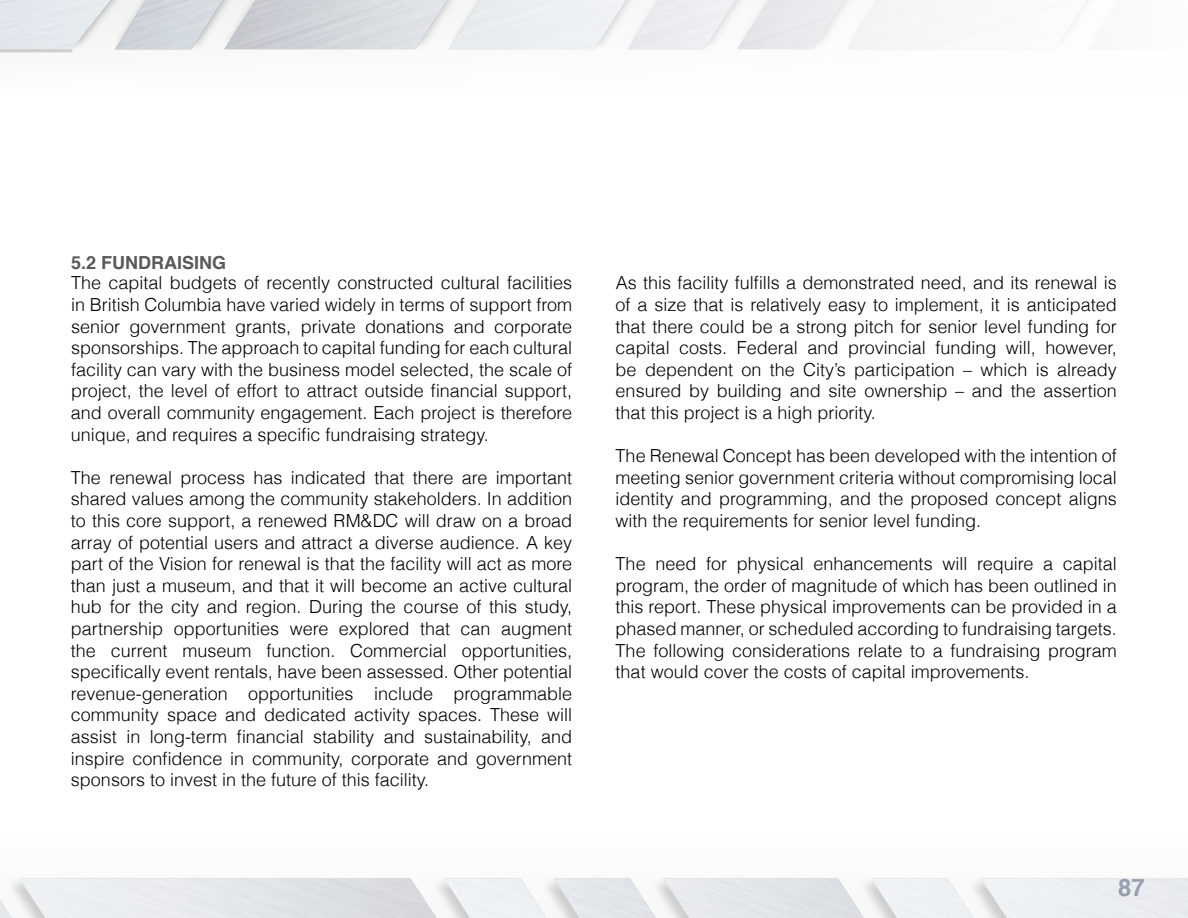
<style>
.page{position:relative;width:1188px;height:918px;background:#fff}
.page>*{position:absolute;margin:0;border:0;box-sizing:border-box;transform-origin:0 0}
.t1{font:700 24px "Helvetica";color:#96a0ad}
.t2{font:300 18px/21.6px "Helvetica";color:#000;text-align:justify}
.t3{font:700 18px "Helvetica";color:#58595b}
</style>
<div class="page">
<div style="left:0;top:0;width:127px;height:101px;background:#fafbfb"></div>
<div style="left:0;top:0;width:114px;height:102px;background:#fbfbfb"></div>
<img style="left:0;top:0;width:106px;height:53px">
<svg style="left:106px;top:0;width:961px;height:50px"></svg>
<svg style="left:0;top:878px;width:1188px;height:40px"></svg>
<div style="left:981px;top:879px;width:207px;height:39px;background:#eceff2"></div>
<p class="t3" style="left:71px;top:248px;width:157px">5.2 FUNDRAISING</p>
<p class="t2" style="left:71px;top:271px;width:503px">The capital budgets of recently constructed cultural facilities in British Columbia have varied widely in terms of support from senior government grants, private donations and corporate sponsorships. The approach to capital funding for each cultural facility can vary with the business model selected, the scale of project, the level of effort to attract outside financial support, and overall community engagement. Each project is therefore unique, and requires a specific fundraising strategy.</p>
<p class="t2" style="left:71px;top:466px;width:503px">The renewal process has indicated that there are important shared values among the community stakeholders. In addition to this core support, a renewed RM&amp;DC will draw on a broad array of potential users and attract a diverse audience. A key part of the Vision for renewal is that the facility will act as more than just a museum, and that it will become an active cultural hub for the city and region. During the course of this study, partnership opportunities were explored that can augment the current museum function. Commercial opportunities, specifically event rentals, have been assessed. Other potential revenue-generation opportunities include programmable community space and dedicated activity spaces. These will assist in long-term financial stability and sustainability, and inspire confidence in community, corporate and government sponsors to invest in the future of this facility.</p>
<p class="t2" style="left:616px;top:271px;width:503px">As this facility fulfills a demonstrated need, and its renewal is of a size that is relatively easy to implement, it is anticipated that there could be a strong pitch for senior level funding for capital costs. Federal and provincial funding will, however, be dependent on the City’s participation – which is already ensured by building and site ownership – and the assertion that this project is a high priority.</p>
<p class="t2" style="left:616px;top:444px;width:503px">The Renewal Concept has been developed with the intention of meeting senior government criteria without compromising local identity and programming, and the proposed concept aligns with the requirements for senior level funding.</p>
<p class="t2" style="left:616px;top:552px;width:503px">The need for physical enhancements will require a capital program, the order of magnitude of which has been outlined in this report. These physical improvements can be provided in a phased manner, or scheduled according to fundraising targets.<br>The following considerations relate to a fundraising program that would cover the costs of capital improvements.</p>
<h1 class="t1" style="left:1118px;top:868px;width:28px">87</h1>
</div>
